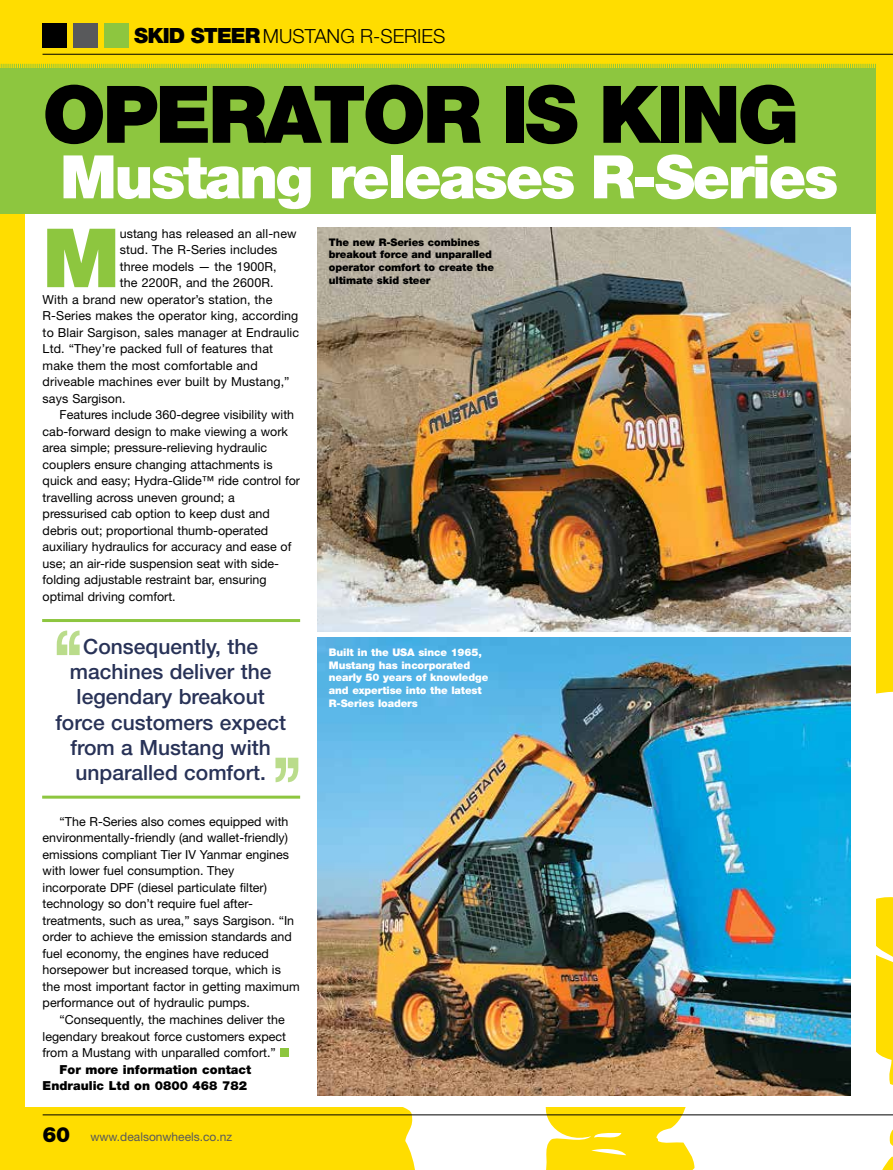
<style>
.page{position:relative;width:893px;height:1170px;background:#fff}
.page>*{position:absolute;margin:0;border:0;box-sizing:border-box;transform-origin:0 0}
.t1{font:900 81.75px "Helvetica Neue";color:#8dc63f}
.t2{font:900 79.5px "Helvetica Neue";letter-spacing:-.04em;color:#000}
.t3{font:900 60px "Helvetica Neue";letter-spacing:-.04em;color:#fff}
.t4{font:500 21px/25.3px "Helvetica Neue";color:#283257;text-align:center}
.t5{font:300 19.5px "Helvetica Neue";color:#000}
.t6{font:12.45px/16.5px "Helvetica Neue";color:#000}
.t7{font:900 12.45px/16.5px "Helvetica Neue";color:#000}
.t8{font:12px "Helvetica Neue";color:#58595b}
.t9{font:900 10.5px/12.6px "Helvetica Neue";letter-spacing:-.01em;color:#fff}
.t10{font:900 10.5px/12.6px "Helvetica Neue";letter-spacing:-.01em;color:#000}
.s1{font-weight:900;font-size:21px}
.s2{font-weight:900;font-size:21px;color:#000}
</style>
<div class="page">
<div style="left:0;top:0;width:893px;height:1169px;background:#fd0"></div>
<svg style="left:327px;top:691px;width:566px;height:478px;fill:#fff"></svg>
<div style="left:26px;top:151px;width:850px;height:955px;background:#fff"></div>
<div style="left:280px;top:1048px;width:8px;height:8px;background:#8dc63f"></div>
<div style="left:0;top:68px;width:876px;height:145px;background:#8dc63f"></div>
<svg style="left:0;top:63px;width:876px;height:5px"></svg>
<svg style="left:0;top:213px;width:876px;height:1px"></svg>
<img style="left:317px;top:228px;width:533px;height:403px">
<img style="left:317px;top:637px;width:533px;height:458px">
<svg style="left:275px;top:757px;width:23px;height:25px"></svg>
<svg style="left:57px;top:630px;width:23px;height:25px"></svg>
<hr style="left:42px;top:619px;width:258px;height:3px;background:#8dc63f">
<hr style="left:42px;top:795px;width:258px;height:3px;background:#8dc63f">
<hr style="left:43px;top:1114px;width:850px;height:1px;background:#000">
<div style="left:73px;top:23px;width:25px;height:25px;background:#58595b"></div>
<div style="left:43px;top:23px;width:24px;height:25px;background:#000"></div>
<hr style="left:43px;top:54px;width:850px;height:1px;background:#000">
<div style="left:104px;top:23px;width:25px;height:25px;background:#8dc63f"></div>
<h3 class="t5" style="left:134px;top:24px;width:313px"><span class="s1">SKID STEER</span>MUSTANG R-SERIES</h3>
<h2 class="t2" style="left:43px;top:67px;width:758px">OPERATOR IS KING</h2>
<h3 class="t3" style="left:60px;top:141px;width:780px">Mustang releases R-Series</h3>
<h1 class="t1" style="left:43px;top:209px;width:79px">M</h1>
<p class="t6" style="left:120px;top:225px;width:178px">ustang has released an all-new</p>
<p class="t6" style="left:120px;top:241px;width:159px">stud. The R-Series includes</p>
<p class="t6" style="left:120px;top:258px;width:158px">three models — the 1900R,</p>
<p class="t6" style="left:120px;top:274px;width:155px">the 2200R, and the 2600R.</p>
<p class="t6" style="left:43px;top:291px;width:231px">With a brand new operator’s station, the</p>
<p class="t6" style="left:43px;top:307px;width:257px">R-Series makes the operator king, according</p>
<p class="t6" style="left:43px;top:324px;width:258px">to Blair Sargison, sales manager at Endraulic</p>
<p class="t6" style="left:43px;top:340px;width:232px">Ltd. “They’re packed full of features that</p>
<p class="t6" style="left:43px;top:357px;width:217px">make them the most comfortable and</p>
<p class="t6" style="left:43px;top:373px;width:248px">driveable machines ever built by Mustang,”</p>
<p class="t6" style="left:43px;top:390px;width:85px">says Sargison.</p>
<p class="t6" style="left:60px;top:406px;width:236px">Features include 360-degree visibility with</p>
<p class="t6" style="left:43px;top:423px;width:247px">cab-forward design to make viewing a work</p>
<p class="t6" style="left:43px;top:439px;width:226px">area simple; pressure-relieving hydraulic</p>
<p class="t6" style="left:43px;top:456px;width:231px">couplers ensure changing attachments is</p>
<p class="t6" style="left:43px;top:472px;width:259px">quick and easy; Hydra-Glide™ ride control for</p>
<p class="t6" style="left:43px;top:489px;width:194px">travelling across uneven ground; a</p>
<p class="t6" style="left:43px;top:505px;width:229px">pressurised cab option to keep dust and</p>
<p class="t6" style="left:43px;top:522px;width:227px">debris out; proportional thumb-operated</p>
<p class="t6" style="left:43px;top:538px;width:250px">auxiliary hydraulics for accuracy and ease of</p>
<p class="t6" style="left:43px;top:555px;width:238px">use; an air-ride suspension seat with side-</p>
<p class="t6" style="left:43px;top:571px;width:225px">folding adjustable restraint bar, ensuring</p>
<p class="t6" style="left:43px;top:588px;width:135px">optimal driving comfort.</p>
<h3 class="t4" style="left:55px;top:633px;width:232px">Consequently, the machines deliver the legendary breakout force customers expect from a Mustang with unparalled comfort.</h3>
<p class="t6" style="left:43px;top:813px;width:258px;text-indent:17px">“The R-Series also comes equipped with environmentally-friendly (and wallet-friendly) emissions compliant Tier IV Yanmar engines with lower fuel consumption. They incorporate DPF (diesel particulate filter) technology so don’t require fuel after&shy;treatments, such as urea,” says Sargison. “In order to achieve the emission standards and fuel economy, the engines have reduced horsepower but increased torque, which is the most important factor in getting maximum performance out of hydraulic pumps.</p>
<p class="t6" style="left:43px;top:1011px;width:245px;text-align:justify;text-indent:17px">“Consequently, the machines deliver the legendary breakout force customers expect from a Mustang with unparalled comfort.”</p>
<p class="t7" style="left:43px;top:1060px;width:210px;text-indent:17px">For more information contact<br>Endraulic Ltd on 0800 468 782</p>
<p class="t8" style="left:43px;top:1129px;width:191px"><span class="s2">60</span> www.dealsonwheels.co.nz</p>
<p class="t10" style="left:329px;top:235px;width:167px">The new R-Series combines breakout force and unparalled operator comfort to create the ultimate skid steer</p>
<p class="t9" style="left:329px;top:646px;width:161px">Built in the USA since 1965,<br>Mustang has incorporated nearly 50 years of knowledge and expertise into the latest<br>R-Series loaders</p>
</div>
